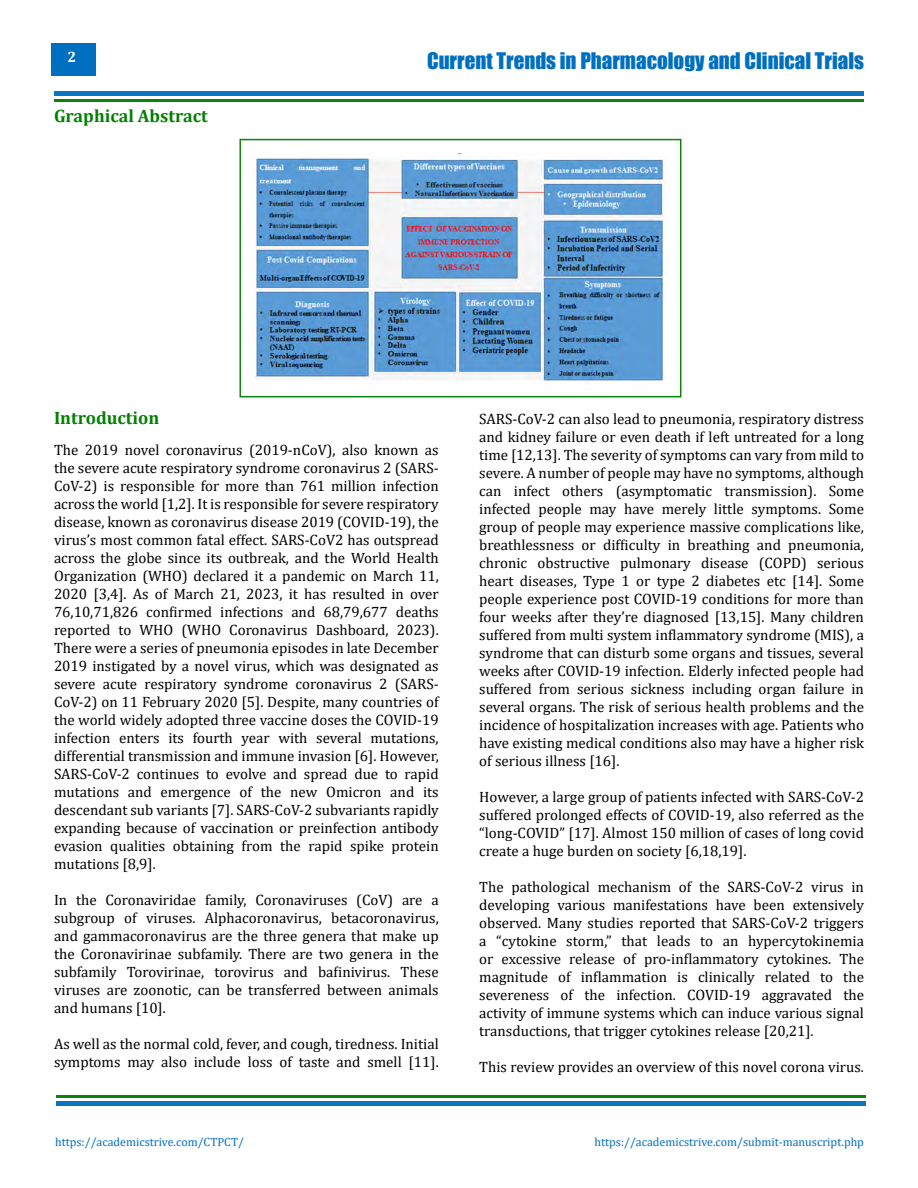
<style>
.page{position:relative;width:918px;height:1188px;background:#fff}
.page>*{position:absolute;margin:0;border:0;box-sizing:border-box;transform-origin:0 0}
.t1{font:21px "Impact";color:#006fc0}
.t2{font:700 18px "Cambria";color:#008000}
.t3{font:15px/18px "Cambria";color:#000;text-align:justify}
.t4{font:700 15px "Cambria";color:#fff}
.t5{font:12px "Cambria";color:#006fc0}
</style>
<div class="page">
<div style="left:51px;top:43px;width:45px;height:33px;background:#006fc0"></div>
<div style="left:54px;top:91px;width:810px;height:5px;background:#0b75c2"></div>
<hr style="left:56px;top:1101px;width:810px;height:4px;background:#0b75c2">
<hr style="left:54px;top:99px;width:810px;height:3px;background:#007f01">
<hr style="left:56px;top:1095px;width:810px;height:2px;background:#007f01">
<img style="left:252px;top:154px;width:414px;height:230px">
<div style="left:239px;top:139px;width:442px;height:258px;border:2px solid #007f01"></div>
<p class="t4" style="left:68px;top:47px;width:10px">2</p>
<p class="t2" style="left:54px;top:103px;width:155px">Graphical Abstract</p>
<h1 class="t1" style="left:427px;top:45px;width:439px">Current Trends in Pharmacology and Clinical Trials</h1>
<p class="t2" style="left:54px;top:405px;width:107px">Introduction</p>
<p class="t3" style="left:54px;top:441px;width:386px">The 2019 novel coronavirus (2019-nCoV), also known as the severe acute respiratory syndrome coronavirus 2 (SARS-CoV-2) is responsible for more than 761 million infection across the world [1,2]. It is responsible for severe respiratory disease, known as coronavirus disease 2019 (COVID-19), the virus’s most common fatal effect. SARS-CoV2 has outspread across the globe since its outbreak, and the World Health Organization (WHO) declared it a pandemic on March 11, 2020 [3,4]. As of March 21, 2023, it has resulted in over 76,10,71,826 confirmed infections and 68,79,677 deaths reported to WHO (WHO Coronavirus Dashboard, 2023).<br>There were a series of pneumonia episodes in late December 2019 instigated by a novel virus, which was designated as severe acute respiratory syndrome coronavirus 2 (SARS-CoV-2) on 11 February 2020 [5]. Despite, many countries of the world widely adopted three vaccine doses the COVID-19 infection enters its fourth year with several mutations, differential transmission and immune invasion [6]. However, SARS-CoV-2 continues to evolve and spread due to rapid mutations and emergence of the new Omicron and its descendant sub variants [7]. SARS-CoV-2 subvariants rapidly expanding because of vaccination or preinfection antibody evasion qualities obtaining from the rapid spike protein mutations [8,9].</p>
<p class="t3" style="left:54px;top:891px;width:386px">In the Coronaviridae family, Coronaviruses (CoV) are a subgroup of viruses. Alphacoronavirus, betacoronavirus, and gammacoronavirus are the three genera that make up the Coronavirinae subfamily. There are two genera in the subfamily Torovirinae, torovirus and bafinivirus. These viruses are zoonotic, can be transferred between animals and humans [10].</p>
<p class="t3" style="left:54px;top:1035px;width:386px">As well as the normal cold, fever, and cough, tiredness. Initial symptoms may also include loss of taste and smell [11].</p>
<p class="t3" style="left:479px;top:409px;width:386px">SARS-CoV-2 can also lead to pneumonia, respiratory distress and kidney failure or even death if left untreated for a long time [12,13]. The severity of symptoms can vary from mild to severe. A number of people may have no symptoms, although can infect others (asymptomatic transmission). Some infected people may have merely little symptoms. Some group of people may experience massive complications like, breathlessness or difficulty in breathing and pneumonia, chronic obstructive pulmonary disease (COPD) serious heart diseases, Type 1 or type 2 diabetes etc [14]. Some people experience post COVID-19 conditions for more than four weeks after they’re diagnosed [13,15]. Many children suffered from multi system inflammatory syndrome (MIS), a syndrome that can disturb some organs and tissues, several weeks after COVID-19 infection. Elderly infected people had suffered from serious sickness including organ failure in several organs. The risk of serious health problems and the incidence of hospitalization increases with age. Patients who have existing medical conditions also may have a higher risk of serious illness [16].</p>
<p class="t3" style="left:479px;top:787px;width:386px">However, a large group of patients infected with SARS-CoV-2 suffered prolonged effects of COVID-19, also referred as the “long-COVID” [17]. Almost 150 million of cases of long covid create a huge burden on society [6,18,19].</p>
<p class="t3" style="left:479px;top:877px;width:386px">The pathological mechanism of the SARS-CoV-2 virus in developing various manifestations have been extensively observed. Many studies reported that SARS-CoV-2 triggers a “cytokine storm,” that leads to an hypercytokinemia or excessive release of pro-inflammatory cytokines. The magnitude of inflammation is clinically related to the severeness of the infection. COVID-19 aggravated the activity of immune systems which can induce various signal transductions, that trigger cytokines release [20,21].</p>
<p class="t3" style="left:479px;top:1057px;width:386px">This review provides an overview of this novel corona virus.</p>
<p class="t5" style="left:55px;top:1135px;width:191px">https://academicstrive.com/CTPCT/</p>
<p class="t5" style="left:594px;top:1135px;width:271px">https://academicstrive.com/submit-manuscript.php</p>
</div>
